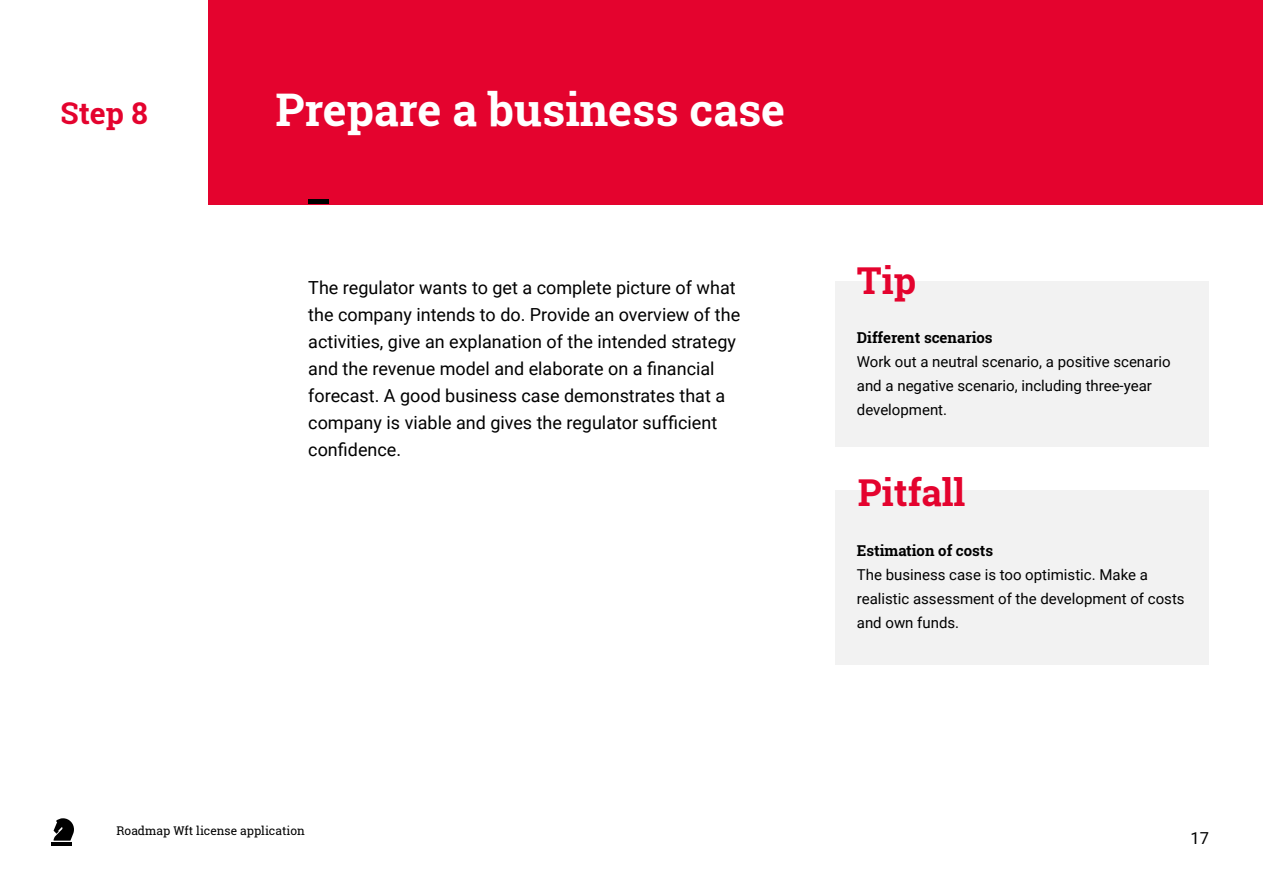
<style>
.page{position:relative;width:1263px;height:893px;background:#fff}
.page>*{position:absolute;margin:0;border:0;box-sizing:border-box;transform-origin:0 0}
.t1{font:700 45px "Roboto Slab";color:#fff}
.t2{font:700 37.05px "Roboto Slab";color:#e4032e}
.t3{font:700 30px "Roboto Slab";color:#e4032e}
.t4{font:18px/27px "Roboto";color:#000}
.t5{font:16.5px "Roboto";color:#000}
.t6{font:15px/24px "Roboto";color:#000}
.t7{font:700 15px "Roboto Slab";color:#000}
.t8{font:12px "Roboto Slab";color:#000}
</style>
<div class="page">
<div style="left:208px;top:0;width:1055px;height:204px;background:#e4032e"></div>
<hr style="left:308px;top:200px;width:21px;height:4px;background:#000">
<svg style="left:54px;top:818px;width:20px;height:23px"></svg>
<hr style="left:52px;top:842px;width:20px;height:4px;background:#000">
<div style="left:836px;top:490px;width:373px;height:174px;background:#f2f2f2"></div>
<div style="left:836px;top:281px;width:373px;height:165px;background:#f2f2f2"></div>
<h3 class="t3" style="left:61px;top:93px;width:89px">Step 8</h3>
<h1 class="t1" style="left:275px;top:78px;width:511px">Prepare a business case</h1>
<p class="t4" style="left:308px;top:274px;width:433px">The regulator wants to get a complete picture of what the company intends to do. Provide an overview of the activities, give an explanation of the intended strategy and the revenue model and elaborate on a financial forecast. A good business case demonstrates that a company is viable and gives the regulator sufficient confidence.</p>
<h2 class="t2" style="left:857px;top:255px;width:61px">Tip</h2>
<p class="t7" style="left:857px;top:327px;width:137px">Different scenarios</p>
<p class="t6" style="left:857px;top:349px;width:315px">Work out a neutral scenario, a positive scenario and a negative scenario, including three-year development.</p>
<h2 class="t2" style="left:858px;top:467px;width:109px">Pitfall</h2>
<p class="t7" style="left:857px;top:540px;width:138px">Estimation of costs</p>
<p class="t6" style="left:857px;top:562px;width:329px">The business case is too optimistic. Make a realistic assessment of the development of costs and own funds.</p>
<p class="t8" style="left:117px;top:822px;width:190px">Roadmap Wft license application</p>
<p class="t5" style="left:1190px;top:826px;width:20px">17</p>
</div>
